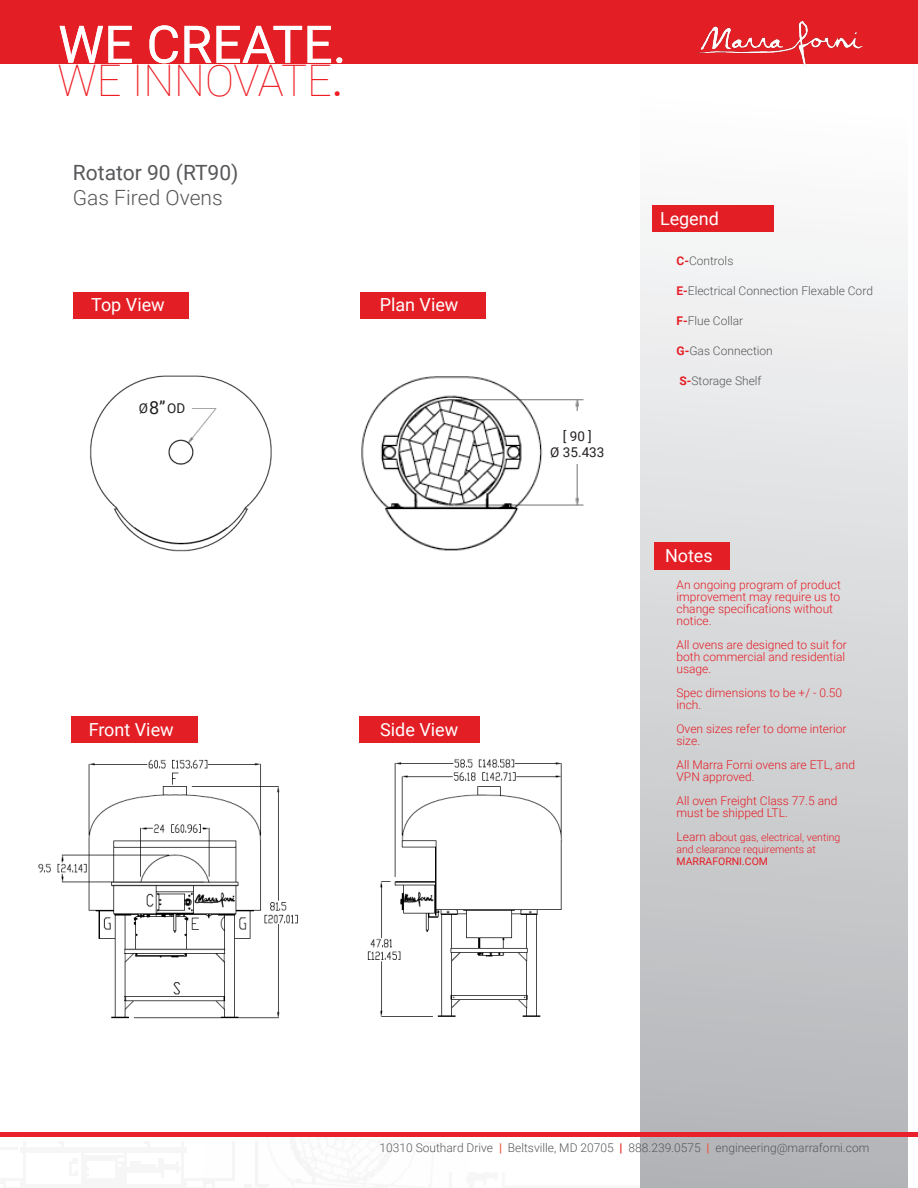
<style>
.page{position:relative;width:918px;height:1188px;background:#fff}
.page>*{position:absolute;margin:0;border:0;box-sizing:border-box;transform-origin:0 0}
.t1{font:51.9px "Roboto";color:#fff}
.t2{font:100 43.5px "Roboto";color:#ee1d23}
.t3{font:21px "Roboto";color:#57585a}
.t4{font:300 21px "Roboto";color:#57585a}
.Sub_Paragraph_Header{font:18px "Roboto";color:#fff}
.t5{font:18px "Roboto";color:#231f20}
.t6{font:13.5px "Roboto";color:#231f20}
.Sub_Paragraph{font:300 12px/12px "Roboto";color:#e41e25}
.Sub_Paragraph-2{font:300 12px "Roboto";color:#57585a}
.Sub_Paragraph-3{font:300 10.5px/12px "Roboto";color:#e41e25}
.s1{font-weight:400}
.s2{font-weight:700;color:#e41e25}
.s3{font-weight:700;color:#e8212d}
.s4{font-size:12px}
.s5{font-weight:700;color:#e8583e}
</style>
<div class="page">
<img style="left:90px;top:375px;width:182px;height:177px">
<img style="left:361px;top:376px;width:223px;height:175px">
<img style="left:197px;top:1136px;width:90px;height:1px">
<img style="left:287px;top:1136px;width:152px;height:1px">
<div style="left:140px;top:397px;width:47px;height:27px;background:#fff"></div>
<div style="left:550px;top:412px;width:47px;height:26px;background:#fff"></div>
<img style="left:38px;top:759px;width:260px;height:260px">
<img style="left:367px;top:759px;width:196px;height:258px">
<div style="left:640px;top:93px;width:268px;height:1095px;background:linear-gradient(to bottom,#fffeff,#b2b3b7)"></div>
<div style="left:555px;top:439px;width:48px;height:25px;background:#fff"></div>
<div style="left:654px;top:542px;width:76px;height:28px;background:#e41e25"></div>
<div style="left:71px;top:716px;width:127px;height:27px;background:#e41e25"></div>
<div style="left:360px;top:716px;width:120px;height:27px;background:#e41e25"></div>
<div style="left:0;top:0;width:918px;height:64px;background:#e41e25"></div>
<img style="left:697px;top:21px;width:165px;height:45px">
<hr style="left:0;top:1132px;width:918px;height:4px;background:#e8212d">
<div style="left:73px;top:292px;width:115px;height:26px;background:#e41e25"></div>
<div style="left:360px;top:292px;width:125px;height:26px;background:#e41e25"></div>
<div style="left:652px;top:205px;width:122px;height:26px;background:#e41e25"></div>
<p class="t1" style="left:58px;top:8px;width:290px">WE CREATE.</p>
<p class="t2" style="left:58px;top:50px;width:287px">WE INNOVATE<span class="s1">.</span></p>
<p class="t3" style="left:73px;top:157px;width:167px">Rotator 90 (RT90)</p>
<p class="t4" style="left:73px;top:183px;width:151px">Gas Fired Ovens</p>
<p class="Sub_Paragraph_Header" style="left:91px;top:292px;width:75px">Top View</p>
<p class="Sub_Paragraph_Header" style="left:380px;top:292px;width:80px">Plan View</p>
<p class="t5" style="left:149px;top:395px;width:18px">8”</p>
<p class="t6" style="left:139px;top:399px;width:48px">Ø 6” OD</p>
<p class="Sub_Paragraph_Header" style="left:89px;top:717px;width:87px">Front View</p>
<p class="Sub_Paragraph_Header" style="left:380px;top:717px;width:80px">Side View</p>
<p class="t6" style="left:563px;top:427px;width:31px">[ 90 ]</p>
<p class="t6" style="left:550px;top:443px;width:56px">Ø 35.433</p>
<p class="Sub_Paragraph_Header" style="left:660px;top:206px;width:60px">Legend</p>
<p class="Sub_Paragraph-2" style="left:677px;top:252px;width:58px"><span class="s2">C-</span>Controls</p>
<p class="Sub_Paragraph-2" style="left:677px;top:282px;width:198px"><span class="s3">E-</span>Electrical Connection Flexable Cord</p>
<p class="Sub_Paragraph-2" style="left:677px;top:312px;width:68px"><span class="s2">F-</span>Flue Collar</p>
<p class="Sub_Paragraph-2" style="left:677px;top:342px;width:98px"><span class="s2">G-</span>Gas Connection</p>
<p class="Sub_Paragraph-2" style="left:679px;top:372px;width:84px"><span class="s2">S-</span>Storage Shelf</p>
<p class="Sub_Paragraph_Header" style="left:665px;top:543px;width:49px">Notes</p>
<p class="Sub_Paragraph" style="left:677px;top:578px;width:166px">An ongoing program of product improvement may require us to change specifications without notice.</p>
<p class="Sub_Paragraph" style="left:677px;top:638px;width:172px">All ovens are designed to suit for both commercial and residential usage.</p>
<p class="Sub_Paragraph" style="left:677px;top:686px;width:167px">Spec dimensions to be +/ - 0.50 inch.</p>
<p class="Sub_Paragraph" style="left:677px;top:722px;width:172px">Oven sizes refer to dome interior size.</p>
<p class="Sub_Paragraph" style="left:677px;top:758px;width:180px">All Marra Forni ovens are ETL, and<br>VPN approved.</p>
<p class="Sub_Paragraph" style="left:677px;top:794px;width:162px">All oven Freight Class 77.5 and must be shipped LTL.</p>
<p class="Sub_Paragraph-3" style="left:677px;top:831px;width:165px"><span class="s4">Learn ab</span>out gas, electrical, venting</p>
<p class="Sub_Paragraph-3" style="left:677px;top:843px;width:141px">and clearance requirements at<br><span class="s1">MARRAFORNI.COM</span></p>
<p class="Sub_Paragraph-2" style="left:380px;top:1139px;width:491px">10310 Southard Drive <span class="s5">|</span> Beltsville, MD 20705 <span class="s2">|</span> 888.239.0575 <span class="s5">|</span> engineering@marraforni.com</p>
</div>
